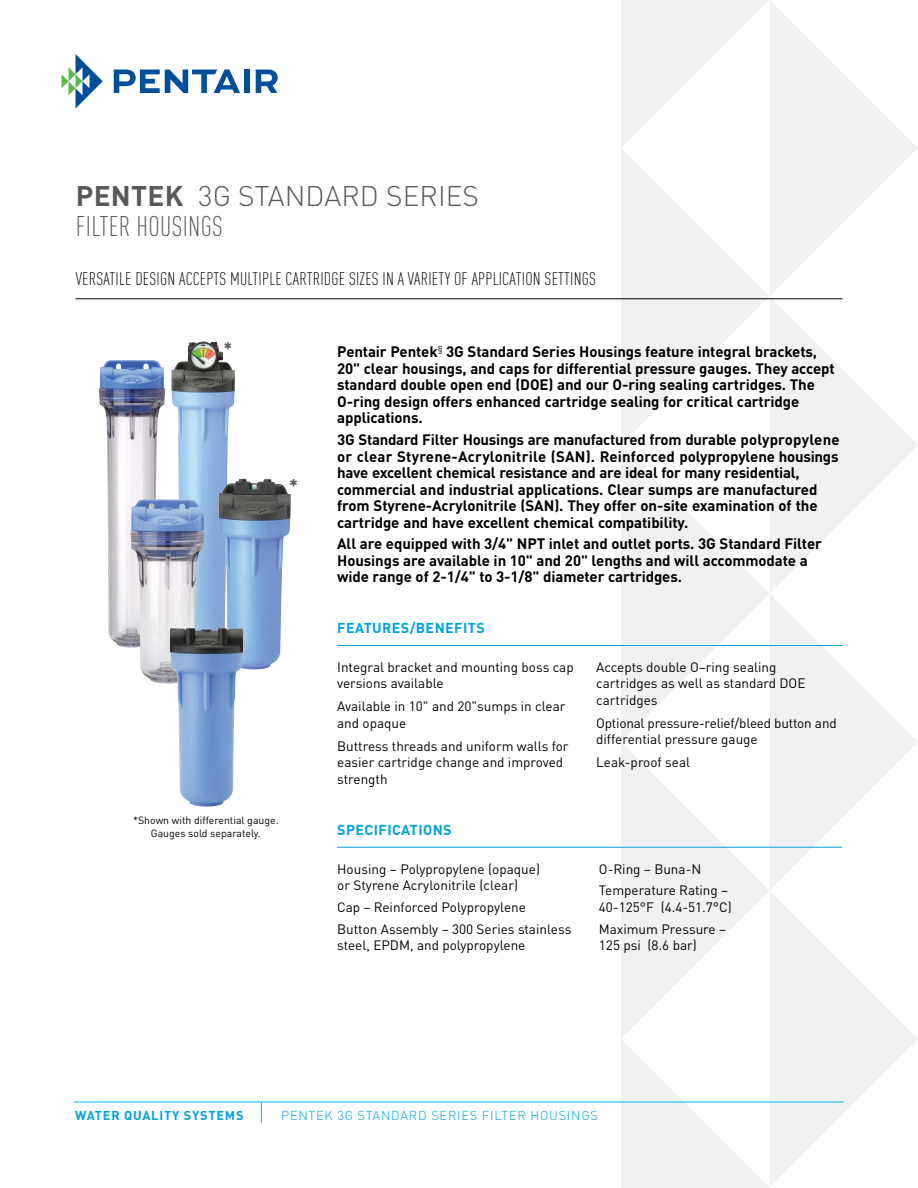
<style>
.page{position:relative;width:918px;height:1188px;background:#fff}
.page>*{position:absolute;margin:0;border:0;box-sizing:border-box;transform-origin:0 0}
.t1{font:300 28.05px/30px "DIN Pro";color:#58595b}
.t2{font:300 condensed 18px "DIN Pro";letter-spacing:.01em;color:#000}
.t3{font:700 18px "DIN Pro";color:#58595b}
.t4{font:700 15px/16.5px "DIN Pro";letter-spacing:-.005em;color:#000}
.t5{font:700 14.25px "DIN Pro";letter-spacing:.03em;color:#00a3d8}
.t6{font:13.5px/16.5px "DIN Pro";color:#000}
.t7{font:300 12.75px "DIN Pro";letter-spacing:.06em;color:#00a3d8}
.t8{font:700 12.75px "DIN Pro";letter-spacing:.06em;color:#00a3d8}
.t9{font:10.5px/12.6px "DIN Pro";color:#000;text-align:center}
.s1{font-weight:700}
.s2{font-stretch:condensed}
</style>
<div class="page">
<svg style="left:621px;top:0;width:296px;height:148px"></svg>
<svg style="left:621px;top:148px;width:296px;height:297px"></svg>
<svg style="left:621px;top:445px;width:296px;height:297px"></svg>
<svg style="left:621px;top:742px;width:296px;height:444px"></svg>
<svg style="left:621px;top:1039px;width:149px;height:149px"></svg>
<hr style="left:73px;top:1102px;width:770px;height:1px;background:#00b7e0">
<svg style="left:261px;top:1102px;width:1px;height:21px"></svg>
<svg style="left:62px;top:54px;width:41px;height:55px"></svg>
<svg style="left:114px;top:70px;width:126px;height:23px"></svg>
<div style="left:244px;top:70px;width:5px;height:23px;background:#004f9a"></div>
<svg style="left:256px;top:70px;width:22px;height:23px"></svg>
<hr style="left:76px;top:298px;width:766px;height:1px;background:#000">
<hr style="left:337px;top:847px;width:505px;height:1px;background:#00a3d8">
<hr style="left:337px;top:645px;width:505px;height:1px;background:#00a3d8">
<img style="left:99px;top:360px;width:66px;height:288px">
<img style="left:171px;top:341px;width:64px;height:287px">
<img style="left:130px;top:499px;width:75px;height:185px">
<img style="left:218px;top:479px;width:73px;height:190px">
<img style="left:169px;top:628px;width:74px;height:179px">
<h1 class="t1" style="left:76px;top:179px;width:405px"><span class="s1">PENTEK</span> 3G STANDARD SERIES<br><span class="s2">FILTER HOUSINGS</span></h1>
<p class="t2" style="left:76px;top:266px;width:522px">VERSATILE DESIGN ACCEPTS MULTIPLE CARTRIDGE SIZES IN A VARIETY OF APPLICATION SETTINGS</p>
<p class="t3" style="left:224px;top:333px;width:10px">*</p>
<p class="t3" style="left:289px;top:470px;width:10px">*</p>
<p class="t9" style="left:133px;top:813px;width:147px">*Shown with differential gauge.<br>Gauges sold separately.</p>
<p class="t4" style="left:337px;top:342px;width:499px">Pentair Pentek<sup>§</sup> 3G Standard Series Housings feature integral brackets, 20" clear housings, and caps for differential pressure gauges. They accept standard double open end (DOE) and our O-ring sealing cartridges. The O-ring design offers enhanced cartridge sealing for critical cartridge applications.</p>
<p class="t4" style="left:337px;top:430px;width:504px">3G Standard Filter Housings are manufactured from durable polypropylene or clear Styrene-Acrylonitrile (SAN). Reinforced polypropylene housings have excellent chemical resistance and are ideal for many residential, commercial and industrial applications. Clear sumps are manufactured from Styrene-Acrylonitrile (SAN). They offer on-site examination of the cartridge and have excellent chemical compatibility.</p>
<p class="t4" style="left:337px;top:534px;width:486px">All are equipped with 3/4" NPT inlet and outlet ports. 3G Standard Filter<br>Housings are available in 10" and 20" lengths and will accommodate a wide range of 2-1/4" to 3-1/8" diameter cartridges.</p>
<p class="t5" style="left:337px;top:616px;width:149px">FEATURES/BENEFITS</p>
<p class="t6" style="left:337px;top:657px;width:238px">Integral bracket and mounting boss cap versions available</p>
<p class="t6" style="left:337px;top:697px;width:230px">Available in 10" and 20"sumps in clear and opaque</p>
<p class="t6" style="left:337px;top:736px;width:233px">Buttress threads and uniform walls for easier cartridge change and improved strength</p>
<p class="t5" style="left:337px;top:818px;width:116px">SPECIFICATIONS</p>
<p class="t6" style="left:337px;top:859px;width:204px">Housing – Polypropylene (opaque) or Styrene Acrylonitrile (clear)</p>
<p class="t6" style="left:337px;top:895px;width:236px;line-height:21.9px">Cap – Reinforced Polypropylene<br>Button Assembly – 300 Series stainless</p>
<p class="t6" style="left:337px;top:936px;width:190px">steel, EPDM, and polypropylene</p>
<p class="t6" style="left:596px;top:657px;width:211px">Accepts double O−ring sealing cartridges as well as standard DOE cartridges</p>
<p class="t6" style="left:596px;top:713px;width:242px">Optional pressure-relief/bleed button and differential pressure gauge</p>
<p class="t6" style="left:596px;top:753px;width:95px">Leak-proof seal</p>
<p class="t6" style="left:599px;top:856px;width:131px;line-height:21.9px">O-Ring – Buna-N<br>Temperature Rating –</p>
<p class="t6" style="left:599px;top:895px;width:134px;line-height:21.9px">40-125°F (4.4-51.7°C)<br>Maximum Pressure –</p>
<p class="t6" style="left:599px;top:936px;width:99px">125 psi (8.6 bar)</p>
<p class="t8" style="left:75px;top:1105px;width:170px">WATER QUALITY SYSTEMS</p>
<p class="t7" style="left:281px;top:1106px;width:318px">PENTEK 3G STANDARD SERIES FILTER HOUSINGS</p>
</div>
